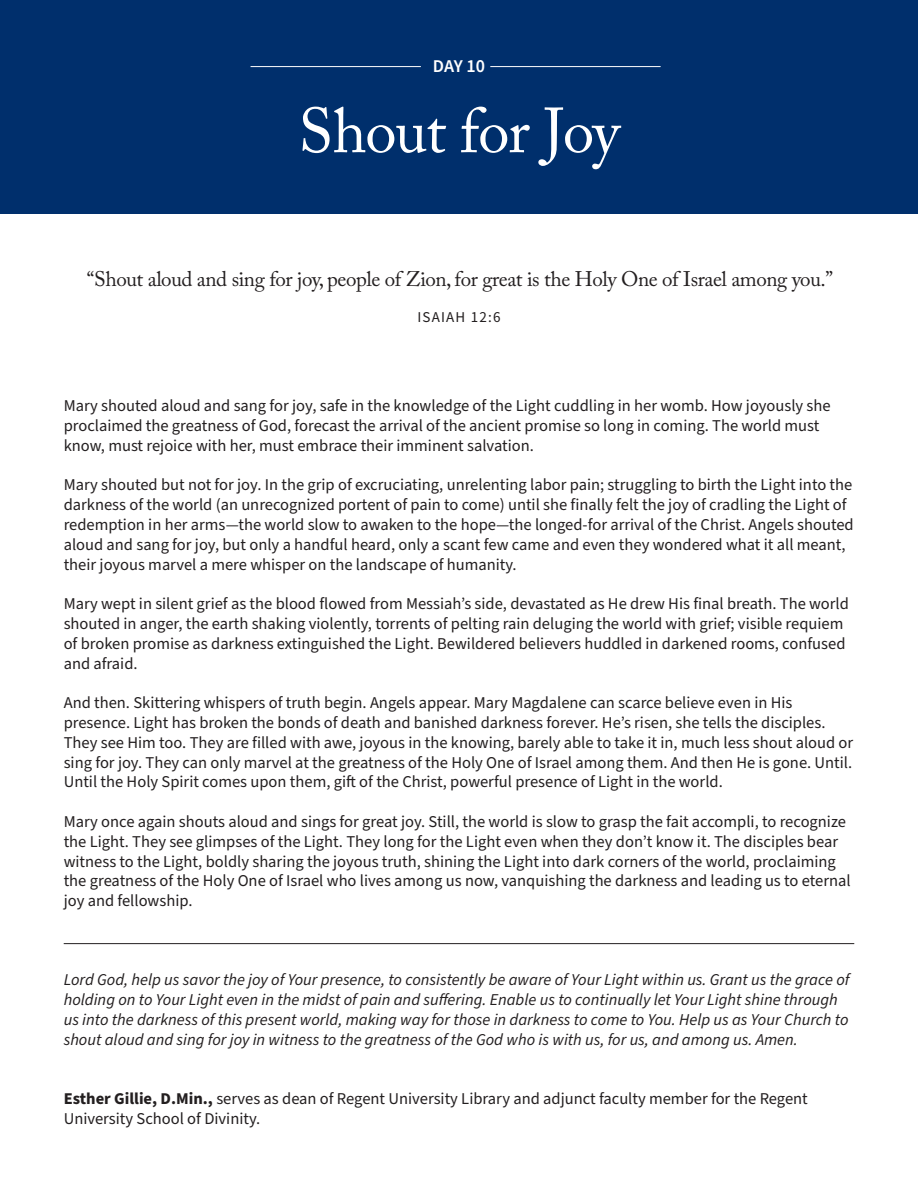
<style>
.page{position:relative;width:918px;height:1188px;background:#fff}
.page>*{position:absolute;margin:0;border:0;box-sizing:border-box;transform-origin:0 0}
.t1{font:63px "Adobe Caslon Pro";letter-spacing:-.02em;color:#fff}
.t2{font:21px "Adobe Caslon Pro";letter-spacing:-.02em;color:#231f20}
.t3{font:600 18px "Source Sans Pro";color:#fff}
.t4{font:16.5px/19.8px "Source Sans Pro";color:#231f20}
.t5{font:italic 16.5px/19.8px "Source Sans Pro";color:#231f20}
.t6{font:15px "Source Sans Pro";letter-spacing:.08em;color:#231f20}
.s1{font-weight:700}
</style>
<div class="page">
<div style="left:0;top:0;width:918px;height:214px;background:#002f6c"></div>
<hr style="left:251px;top:66px;width:170px;height:1px;background:#fff">
<hr style="left:490px;top:66px;width:171px;height:1px;background:#fff">
<hr style="left:64px;top:943px;width:790px;height:1px;background:#231f20">
<p class="t3" style="left:433px;top:60px;width:54px">DAY 10</p>
<h1 class="t1" style="left:298px;top:105px;width:323px">Shout for Joy</h1>
<p class="t2" style="left:87px;top:270px;width:748px">“Shout aloud and sing for joy, people of Zion, for great is the Holy One of Israel among you.”</p>
<p class="t6" style="left:417px;top:311px;width:85px">ISAIAH 12:6</p>
<p class="t4" style="left:64px;top:397px;width:769px">Mary shouted aloud and sang for joy, safe in the knowledge of the Light cuddling in her womb. How joyously she proclaimed the greatness of God, forecast the arrival of the ancient promise so long in coming. The world must know, must rejoice with her, must embrace their imminent salvation.</p>
<p class="t4" style="left:64px;top:476px;width:792px">Mary shouted but not for joy. In the grip of excruciating, unrelenting labor pain; struggling to birth the Light into the darkness of the world (an unrecognized portent of pain to come) until she finally felt the joy of cradling the Light of redemption in her arms—the world slow to awaken to the hope—the longed-for arrival of the Christ. Angels shouted aloud and sang for joy, but only a handful heard, only a scant few came and even they wondered what it all meant, their joyous marvel a mere whisper on the landscape of humanity.</p>
<p class="t4" style="left:64px;top:595px;width:787px">Mary wept in silent grief as the blood flowed from Messiah’s side, devastated as He drew His final breath. The world shouted in anger, the earth shaking violently, torrents of pelting rain deluging the world with grief; visible requiem of broken promise as darkness extinguished the Light. Bewildered believers huddled in darkened rooms, confused and afraid.</p>
<p class="t4" style="left:64px;top:694px;width:791px">And then. Skittering whispers of truth begin. Angels appear. Mary Magdalene can scarce believe even in His presence. Light has broken the bonds of death and banished darkness forever. He’s risen, she tells the disciples.<br>They see Him too. They are filled with awe, joyous in the knowing, barely able to take it in, much less shout aloud or sing for joy. They can only marvel at the greatness of the Holy One of Israel among them. And then He is gone. Until.<br>Until the Holy Spirit comes upon them, gift of the Christ, powerful presence of Light in the world.</p>
<p class="t4" style="left:64px;top:813px;width:788px">Mary once again shouts aloud and sings for great joy. Still, the world is slow to grasp the fait accompli, to recognize the Light. They see glimpses of the Light. They long for the Light even when they don’t know it. The disciples bear witness to the Light, boldly sharing the joyous truth, shining the Light into dark corners of the world, proclaiming the greatness of the Holy One of Israel who lives among us now, vanquishing the darkness and leading us to eternal joy and fellowship.</p>
<p class="t5" style="left:64px;top:971px;width:787px">Lord God, help us savor the joy of Your presence, to consistently be aware of Your Light within us. Grant us the grace of holding on to Your Light even in the midst of pain and suffering. Enable us to continually let Your Light shine through us into the darkness of this present world, making way for those in darkness to come to You. Help us as Your Church to shout aloud and sing for joy in witness to the greatness of the God who is with us, for us, and among us. Amen.</p>
<p class="t4" style="left:64px;top:1090px;width:746px"><span class="s1">Esther Gillie, D.Min.,</span> serves as dean of Regent University Library and adjunct faculty member for the Regent<br>University School of Divinity.</p>
</div>
